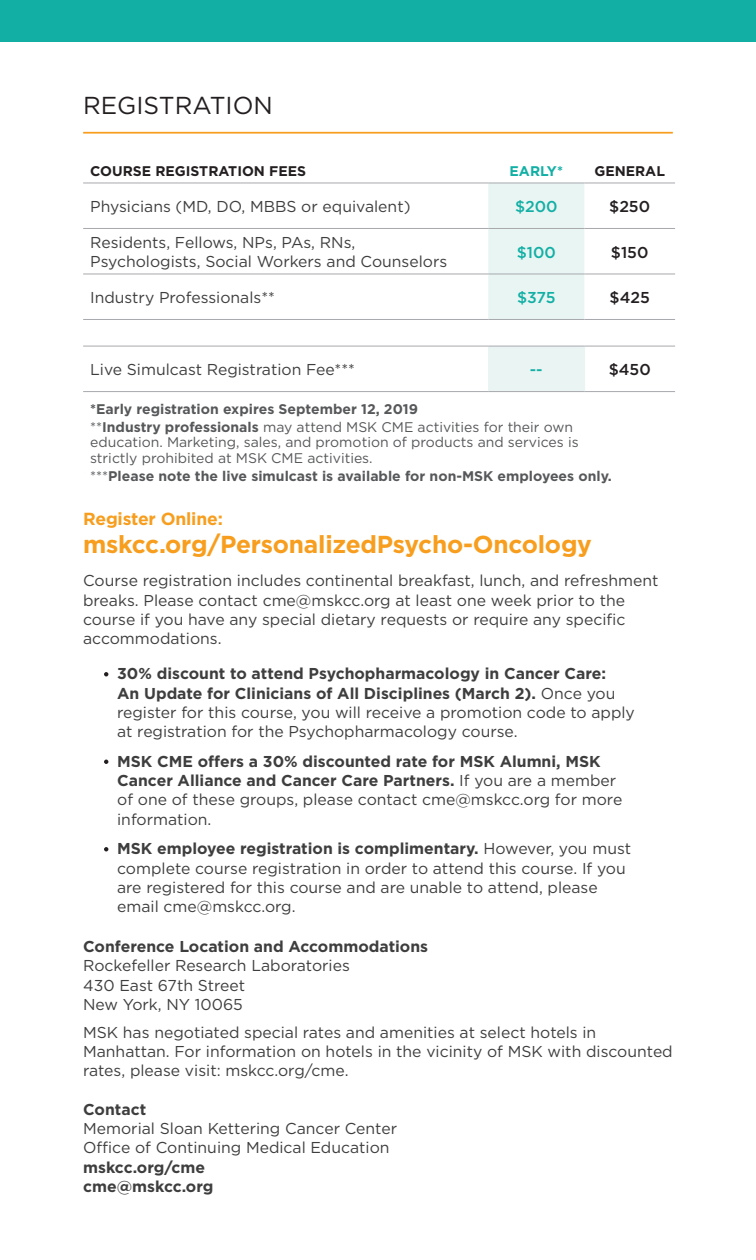
<style>
.page{position:relative;width:756px;height:1260px;background:#fff}
.page>*{position:absolute;margin:0;border:0;box-sizing:border-box;transform-origin:0 0}
.t1{font:700 24.5px "Gotham";letter-spacing:-.01em;color:#f89e1e}
.t2{font:24.5px "Gotham";color:#231f20}
.t3{font:700 17.5px "Gotham";letter-spacing:-.01em;color:#f89e1e}
.t4{font:15.75px/19.2px "Gotham";color:#3e3e3f}
.t5{font:700 15.75px/19.2px "Gotham";color:#3e3e3f}
.t6{font:500 15.75px "Gotham";color:#231f20}
.t7{font:500 15.75px "Gotham";letter-spacing:-.01em;color:#12afa5}
.t8{font:500 15.75px "Gotham";color:#13afa5}
.t9{font:14px "Gotham";color:#57585a}
.t10{font:700 14px "Gotham";color:#57585a}
.t11{font:700 14px "Gotham";color:#231f20}
.t12{font:700 14px "Gotham";color:#12afa5}
.s1{font-weight:700}
.s2{font-weight:400}
</style>
<div class="page">
<hr style="left:83px;top:132px;width:590px;height:2px;background:#f89e1e">
<div style="left:488px;top:184px;width:96px;height:135px;background:#e9f5f3"></div>
<div style="left:488px;top:346px;width:96px;height:46px;background:#e9f4f3"></div>
<hr style="left:83px;top:183px;width:405px;height:1px;background:#a8a9ad">
<hr style="left:488px;top:183px;width:96px;height:1px;background:#a8a9ad">
<hr style="left:584px;top:183px;width:91px;height:1px;background:#a8a9ad">
<hr style="left:83px;top:228px;width:405px;height:1px;background:#a8a9ad">
<hr style="left:488px;top:228px;width:96px;height:1px;background:#a8a9ad">
<hr style="left:584px;top:228px;width:91px;height:1px;background:#a8a9ad">
<hr style="left:83px;top:274px;width:405px;height:1px;background:#a8a9ad">
<hr style="left:488px;top:274px;width:96px;height:1px;background:#a8a9ad">
<hr style="left:584px;top:274px;width:91px;height:1px;background:#a8a9ad">
<hr style="left:83px;top:319px;width:405px;height:1px;background:#a8a9ad">
<hr style="left:488px;top:319px;width:96px;height:1px;background:#a8a9ad">
<hr style="left:584px;top:319px;width:91px;height:1px;background:#a8a9ad">
<hr style="left:83px;top:346px;width:405px;height:1px;background:#a8a9ad">
<hr style="left:488px;top:346px;width:96px;height:1px;background:#a8a9ad">
<hr style="left:584px;top:346px;width:91px;height:1px;background:#a8a9ad">
<hr style="left:83px;top:391px;width:405px;height:1px;background:#a8a9ad">
<hr style="left:488px;top:391px;width:96px;height:1px;background:#a8a9ad">
<hr style="left:584px;top:391px;width:91px;height:1px;background:#a8a9ad">
<svg style="left:104px;top:672px;width:4px;height:4px"></svg>
<svg style="left:104px;top:760px;width:4px;height:4px"></svg>
<svg style="left:104px;top:847px;width:4px;height:4px"></svg>
<div style="left:0;top:0;width:756px;height:42px;background:#12afa5"></div>
<p class="t2" style="left:83px;top:90px;width:191px">REGISTRATION</p>
<p class="t11" style="left:90px;top:162px;width:217px">COURSE REGISTRATION FEES</p>
<p class="t12" style="left:510px;top:162px;width:55px">EARLY*</p>
<p class="t11" style="left:594px;top:162px;width:72px">GENERAL</p>
<p class="t4" style="left:90px;top:196px;width:322px">Physicians (MD, DO, MBBS or equivalent)</p>
<p class="t8" style="left:515px;top:196px;width:44px">$200</p>
<p class="t6" style="left:609px;top:196px;width:42px">$250</p>
<p class="t4" style="left:90px;top:233px;width:267px">Residents, Fellows, NPs, PAs, RNs,</p>
<p class="t4" style="left:90px;top:251px;width:359px">Psychologists, Social Workers and Counselors</p>
<p class="t7" style="left:517px;top:242px;width:41px">$100</p>
<p class="t6" style="left:611px;top:242px;width:39px">$150</p>
<p class="t4" style="left:90px;top:287px;width:186px">Industry Professionals**</p>
<p class="t7" style="left:517px;top:287px;width:40px">$375</p>
<p class="t6" style="left:610px;top:287px;width:42px">$425</p>
<p class="t4" style="left:90px;top:360px;width:266px">Live Simulcast Registration Fee***</p>
<p class="t7" style="left:530px;top:359px;width:14px">--</p>
<p class="t6" style="left:609px;top:359px;width:44px">$450</p>
<p class="t10" style="left:90px;top:400px;width:329px">*Early registration expires September 12, 2019</p>
<p class="t9" style="left:90px;top:418px;width:485px">**<span class="s1">Industry professionals</span> may attend MSK CME activities for their own</p>
<p class="t9" style="left:90px;top:434px;width:490px">education. Marketing, sales, and promotion of products and services is</p>
<p class="t9" style="left:90px;top:449px;width:284px">strictly prohibited at MSK CME activities.</p>
<p class="t10" style="left:90px;top:466px;width:523px"><span class="s2">***</span>Please note the live simulcast is available for non-MSK employees only.</p>
<p class="t3" style="left:83px;top:508px;width:141px">Register Online:</p>
<p class="t1" style="left:83px;top:528px;width:510px">mskcc.org/PersonalizedPsycho-Oncology</p>
<p class="t4" style="left:83px;top:571px;width:577px">Course registration includes continental breakfast, lunch, and refreshment breaks. Please contact cme@mskcc.org at least one week prior to the course if you have any special dietary requests or require any specific accommodations.</p>
<p class="t4" style="left:117px;top:664px;width:519px"><span class="s1">30% discount to attend Psychopharmacology in Cancer Care:<br>An Update for Clinicians of All Disciplines (March 2).</span> Once you register for this course, you will receive a promotion code to apply at registration for the Psychopharmacology course.</p>
<p class="t5" style="left:117px;top:752px;width:507px">MSK CME offers a 30% discounted rate for MSK Alumni, MSK Cancer Alliance and Cancer Care Partners. <span class="s2">If you are a member of one of these groups, please contact cme@mskcc.org for more information.</span></p>
<p class="t4" style="left:117px;top:839px;width:515px"><span class="s1">MSK employee registration is complimentary.</span> However, you must complete course registration in order to attend this course. If you are registered for this course and are unable to attend, please email cme@mskcc.org.</p>
<p class="t5" style="left:83px;top:937px;width:347px">Conference Location and Accommodations</p>
<p class="t4" style="left:83px;top:956px;width:268px">Rockefeller Research Laboratories</p>
<p class="t4" style="left:83px;top:975px;width:164px">430 East 67th Street</p>
<p class="t4" style="left:83px;top:994px;width:161px">New York, NY 10065</p>
<p class="t4" style="left:83px;top:1022px;width:591px">MSK has negotiated special rates and amenities at select hotels in<br>Manhattan. For information on hotels in the vicinity of MSK with discounted rates, please visit: mskcc.org/cme.</p>
<p class="t5" style="left:83px;top:1100px;width:65px">Contact</p>
<p class="t4" style="left:83px;top:1119px;width:315px">Memorial Sloan Kettering Cancer Center</p>
<p class="t4" style="left:83px;top:1138px;width:308px">Office of Continuing Medical Education</p>
<p class="t5" style="left:83px;top:1157px;width:123px">mskcc.org/cme</p>
<p class="t5" style="left:83px;top:1177px;width:132px">cme@mskcc.org</p>
</div>
